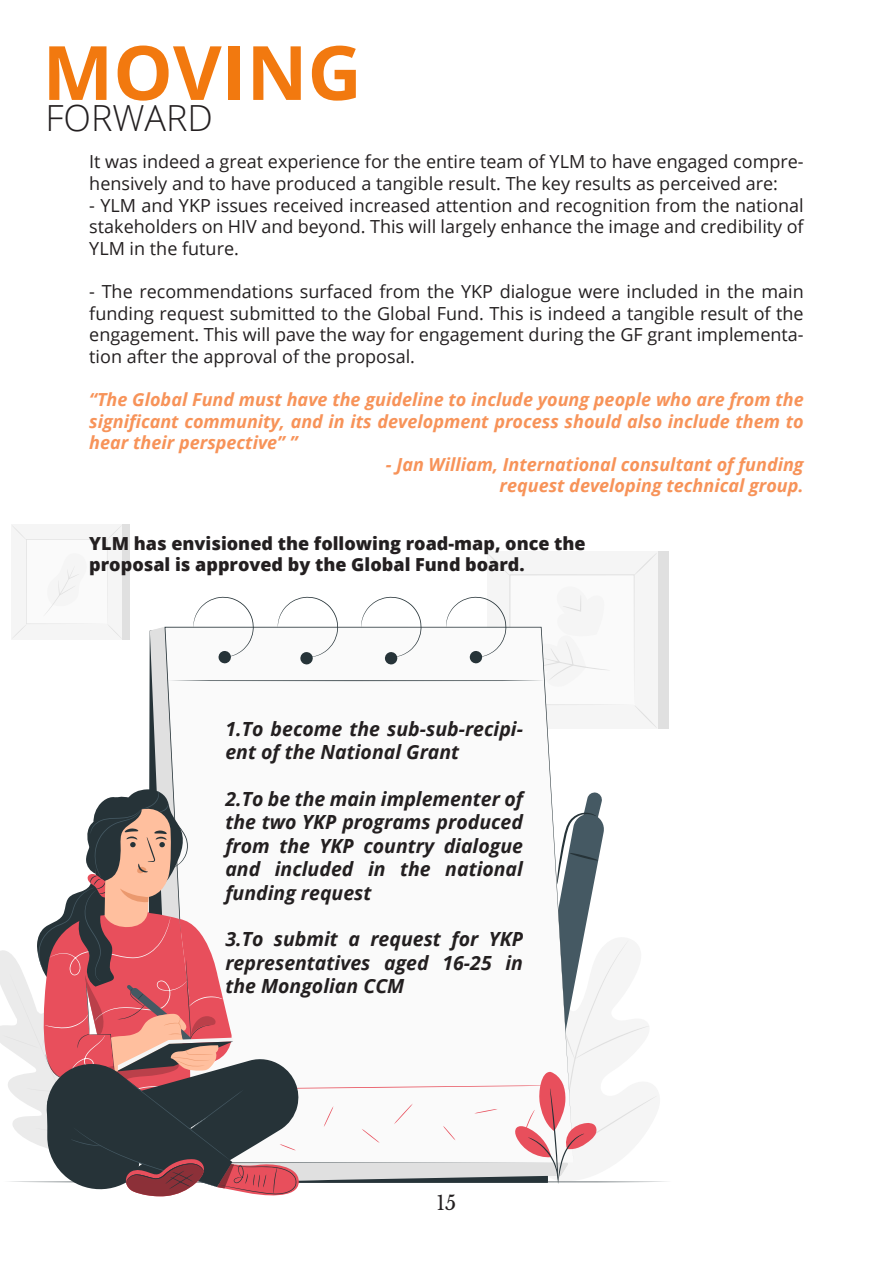
<style>
.page{position:relative;width:893px;height:1263px;background:#fff}
.page>*{position:absolute;margin:0;border:0;box-sizing:border-box;transform-origin:0 0}
.t1{font:700 75px "Open Sans";color:#f2790f}
.t2{font:300 36px "Open Sans";color:#231f20}
.t3{font:italic 700 19.5px/23.4px "Open Sans";color:#231f20;text-align:justify}
.t4{font:19.5px "Libre Baskerville";color:#231f20}
.t5{font:18px/21.6px "Open Sans";color:#231f20;text-align:justify}
.t6{font:italic 700 18px/21.6px "Open Sans";color:#f79359;text-align:justify}
.t7{font:800 18px "Open Sans";color:#231f20}
</style>
<div class="page">
<div style="left:498px;top:551px;width:171px;height:178px;background:linear-gradient(to bottom,#e0e0e0,#e0e0e0)"></div>
<div style="left:19px;top:524px;width:111px;height:115px;background:#e0e0e0"></div>
<div style="left:12px;top:525px;width:110px;height:114px;background:#f5f5f5"></div>
<hr style="left:4px;top:1181px;width:668px;height:1px;background:#263338;border-radius:50%">
<svg style="left:165px;top:627px;width:408px;height:162px"></svg>
<hr style="left:168px;top:680px;width:377px;height:1px;background:#263338;border-radius:50%">
<svg style="left:193px;top:597px;width:61px;height:60px"></svg>
<div style="left:218px;top:651px;width:13px;height:13px;background:#263338;border-radius:6px"></div>
<svg style="left:278px;top:597px;width:60px;height:60px"></svg>
<div style="left:300px;top:652px;width:13px;height:13px;background:#263338;border-radius:6px"></div>
<svg style="left:361px;top:597px;width:61px;height:60px"></svg>
<div style="left:385px;top:652px;width:13px;height:13px;background:#263338;border-radius:6px"></div>
<svg style="left:446px;top:553px;width:211px;height:175px"></svg>
<svg style="left:469px;top:651px;width:13px;height:13px"></svg>
<svg style="left:0;top:789px;width:660px;height:408px"></svg>
<p class="t1" style="left:43px;top:20px;width:321px">MOVING</p>
<p class="t2" style="left:46px;top:93px;width:169px">FORWARD</p>
<p class="t5" style="left:89px;top:151px;width:716px">It was indeed a great experience for the entire team of YLM to have engaged compre&shy;hensively and to have produced a tangible result. The key results as perceived are:</p>
<p class="t5" style="left:89px;top:194px;width:716px">- YLM and YKP issues received increased attention and recognition from the national stakeholders on HIV and beyond. This will largely enhance the image and credibility of YLM in the future.</p>
<p class="t5" style="left:89px;top:280px;width:716px">- The recommendations surfaced from the YKP dialogue were included in the main funding request submitted to the Global Fund. This is indeed a tangible result of the engagement. This will pave the way for engagement during the GF grant implementa&shy;tion after the approval of the proposal.</p>
<p class="t6" style="left:89px;top:388px;width:716px">“The Global Fund must have the guideline to include young people who are from the significant community, and in its development process should also include them to hear their perspective” ”</p>
<p class="t6" style="left:386px;top:453px;width:419px">- Jan William, International consultant of funding</p>
<p class="t6" style="left:499px;top:475px;width:306px">request developing technical group.</p>
<p class="t7" style="left:89px;top:529px;width:498px">YLM has envisioned the following road-map, once the</p>
<p class="t7" style="left:89px;top:551px;width:437px">proposal is approved by the Global Fund board.</p>
<p class="t3" style="left:225px;top:716px;width:299px">1.To become the sub-sub-recipi&shy;ent of the National Grant</p>
<p class="t3" style="left:225px;top:787px;width:299px">2.To be the main implementer of the two YKP programs produced from the YKP country dialogue and included in the national funding request</p>
<p class="t3" style="left:225px;top:927px;width:299px">3.To submit a request for YKP representatives aged 16-25 in the Mongolian CCM</p>
<p class="t4" style="left:437px;top:1191px;width:21px">15</p>
</div>
